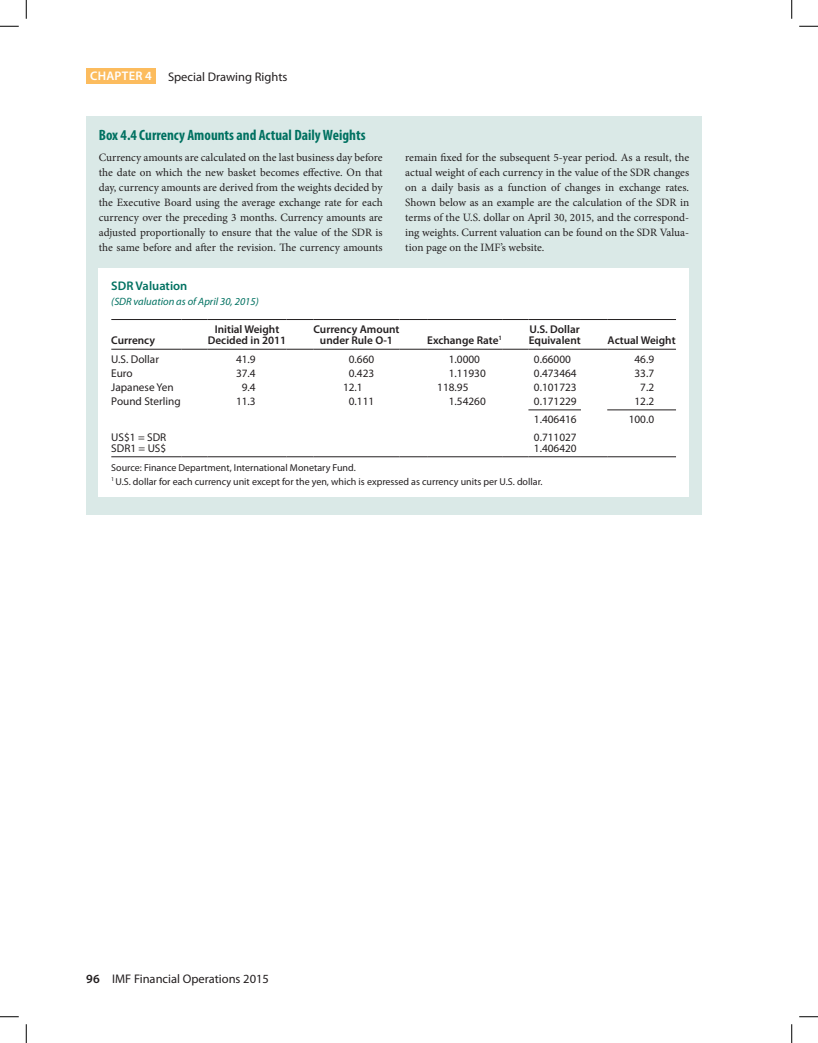
<style>
.page{position:relative;width:818px;height:1043px;background:#fff}
.page>*{position:absolute;margin:0;border:0;box-sizing:border-box;transform-origin:0 0}
.t1{font:700 condensed 15px "Myriad Pro";color:#007161}
.t2{font:12.5px "Myriad Pro";color:#231f20}
.t3{font:600 12.5px "Myriad Pro";color:#007161}
.t4{font:600 12.5px "Myriad Pro";letter-spacing:.02em;color:#fff}
.t5{font:11.25px/15px "Minion Pro";letter-spacing:-.005em;color:#231f20;text-align:justify}
.t6{font:11.25px/11.2px "Myriad Pro";color:#231f20}
.t7{font:600 11.25px/11.2px "Myriad Pro";color:#231f20;text-align:center}
.t8{font:italic 10.62px "Myriad Pro";color:#007161}
.t9{font:10px/13.8px "Myriad Pro";color:#231f20}
.s1{font-weight:600}
</style>
<div class="page">
<div style="left:86px;top:68px;width:69px;height:16px;background:#fcbc5e"></div>
<div style="left:86px;top:116px;width:615px;height:398px;background:#dae9e7"></div>
<div style="left:99px;top:268px;width:590px;height:229px;background:#fff"></div>
<hr style="left:111px;top:456px;width:70px;height:1px;background:#231f20">
<svg style="left:181px;top:456px;width:27px;height:1px"></svg>
<hr style="left:208px;top:456px;width:78px;height:1px;background:#231f20">
<svg style="left:286px;top:456px;width:27px;height:1px"></svg>
<hr style="left:313px;top:456px;width:86px;height:1px;background:#231f20">
<svg style="left:399px;top:456px;width:28px;height:1px"></svg>
<hr style="left:427px;top:456px;width:75px;height:1px;background:#231f20">
<svg style="left:502px;top:456px;width:26px;height:1px"></svg>
<hr style="left:528px;top:456px;width:53px;height:1px;background:#231f20">
<svg style="left:581px;top:456px;width:26px;height:1px"></svg>
<hr style="left:607px;top:456px;width:69px;height:1px;background:#231f20">
<hr style="left:111px;top:319px;width:70px;height:1px;background:#231f20">
<svg style="left:181px;top:319px;width:27px;height:1px"></svg>
<hr style="left:208px;top:319px;width:78px;height:1px;background:#231f20">
<svg style="left:286px;top:319px;width:27px;height:1px"></svg>
<hr style="left:313px;top:319px;width:86px;height:1px;background:#231f20">
<svg style="left:399px;top:319px;width:28px;height:1px"></svg>
<hr style="left:427px;top:319px;width:75px;height:1px;background:#231f20">
<svg style="left:502px;top:319px;width:26px;height:1px"></svg>
<hr style="left:528px;top:319px;width:53px;height:1px;background:#231f20">
<svg style="left:581px;top:319px;width:26px;height:1px"></svg>
<hr style="left:607px;top:319px;width:69px;height:1px;background:#231f20">
<hr style="left:111px;top:349px;width:70px;height:1px;background:#231f20">
<svg style="left:181px;top:349px;width:27px;height:1px"></svg>
<hr style="left:208px;top:349px;width:78px;height:1px;background:#231f20">
<svg style="left:286px;top:349px;width:27px;height:1px"></svg>
<hr style="left:313px;top:349px;width:86px;height:1px;background:#231f20">
<svg style="left:399px;top:349px;width:28px;height:1px"></svg>
<hr style="left:427px;top:349px;width:75px;height:1px;background:#231f20">
<svg style="left:502px;top:349px;width:26px;height:1px"></svg>
<hr style="left:528px;top:349px;width:53px;height:1px;background:#231f20">
<svg style="left:581px;top:349px;width:26px;height:1px"></svg>
<hr style="left:607px;top:349px;width:69px;height:1px;background:#231f20">
<hr style="left:528px;top:409px;width:53px;height:1px;background:#231f20">
<hr style="left:607px;top:409px;width:69px;height:1px;background:#231f20">
<svg style="left:0;top:25px;width:19px;height:2px"></svg>
<svg style="left:799px;top:25px;width:19px;height:2px"></svg>
<svg style="left:0;top:1016px;width:19px;height:1px"></svg>
<svg style="left:799px;top:1016px;width:19px;height:1px"></svg>
<svg style="left:25px;top:0;width:2px;height:19px"></svg>
<svg style="left:25px;top:1024px;width:2px;height:18px"></svg>
<svg style="left:791px;top:0;width:1px;height:19px"></svg>
<svg style="left:791px;top:1024px;width:1px;height:18px"></svg>
<p class="t4" style="left:90px;top:69px;width:63px">CHAPTER 4</p>
<p class="t2" style="left:168px;top:69px;width:121px">Special Drawing Rights</p>
<h1 class="t1" style="left:99px;top:127px;width:268px">Box 4.4 Currency Amounts and Actual Daily Weights</h1>
<p class="t5" style="left:99px;top:150px;width:285px">Currency amounts are calculated on the last business day before the date on which the new basket becomes effective. On that day, currency amounts are derived from the weights decided by the Executive Board using the average exchange rate for each currency over the preceding 3 months. Currency amounts are adjusted proportionally to ensure that the value of the SDR is the same before and after the revision. The currency amounts</p>
<p class="t5" style="left:405px;top:150px;width:285px">remain fixed for the subsequent 5-year period. As a result, the actual weight of each currency in the value of the SDR changes on a daily basis as a function of changes in exchange rates.<br>Shown below as an example are the calculation of the SDR in terms of the U.S. dollar on April 30, 2015, and the correspond&shy;ing weights. Current valuation can be found on the SDR Valua&shy;tion page on the IMF’s website.</p>
<p class="t3" style="left:111px;top:279px;width:78px">SDR Valuation</p>
<p class="t8" style="left:111px;top:296px;width:149px">(SDR valuation as of April 30, 2015)</p>
<p class="t7" style="left:111px;top:335px;width:45px">Currency</p>
<p class="t7" style="left:208px;top:324px;width:80px">Initial Weight<br>Decided in 2011</p>
<p class="t7" style="left:313px;top:324px;width:87px">Currency Amount under Rule O-1</p>
<p class="t7" style="left:427px;top:335px;width:76px">Exchange Rate<sup>1</sup></p>
<p class="t7" style="left:528px;top:324px;width:53px;text-align:left">U.S. Dollar<br>Equivalent</p>
<p class="t7" style="left:607px;top:335px;width:69px">Actual Weight</p>
<p class="t6" style="left:111px;top:353px;width:49px">U.S. Dollar</p>
<p class="t6" style="left:236px;top:353px;width:21px">41.9</p>
<p class="t6" style="left:349px;top:353px;width:27px">0.660</p>
<p class="t6" style="left:449px;top:353px;width:33px">1.0000</p>
<p class="t6" style="left:534px;top:353px;width:38px">0.66000</p>
<p class="t6" style="left:634px;top:353px;width:21px">46.9</p>
<p class="t6" style="left:111px;top:367px;width:23px">Euro</p>
<p class="t6" style="left:236px;top:367px;width:21px">37.4</p>
<p class="t6" style="left:349px;top:367px;width:27px">0.423</p>
<p class="t6" style="left:449px;top:367px;width:38px">1.11930</p>
<p class="t6" style="left:534px;top:367px;width:44px">0.473464</p>
<p class="t6" style="left:634px;top:367px;width:21px">33.7</p>
<p class="t6" style="left:111px;top:381px;width:64px">Japanese Yen</p>
<p class="t6" style="left:242px;top:381px;width:15px">9.4</p>
<p class="t6" style="left:343px;top:381px;width:21px">12.1</p>
<p class="t6" style="left:437px;top:381px;width:33px">118.95</p>
<p class="t6" style="left:534px;top:381px;width:44px">0.101723</p>
<p class="t6" style="left:640px;top:381px;width:15px">7.2</p>
<p class="t6" style="left:111px;top:396px;width:71px">Pound Sterling</p>
<p class="t6" style="left:236px;top:396px;width:21px">11.3</p>
<p class="t6" style="left:349px;top:396px;width:27px">0.111</p>
<p class="t6" style="left:449px;top:396px;width:38px">1.54260</p>
<p class="t6" style="left:534px;top:396px;width:44px">0.171229</p>
<p class="t6" style="left:634px;top:396px;width:21px">12.2</p>
<p class="t6" style="left:534px;top:414px;width:44px">1.406416</p>
<p class="t6" style="left:628px;top:414px;width:27px">100.0</p>
<p class="t6" style="left:111px;top:431px;width:56px">US$1 = SDR<br>SDR1 = US$</p>
<p class="t6" style="left:534px;top:431px;width:44px">0.711027<br>1.406420</p>
<p class="t9" style="left:111px;top:461px;width:432px">Source: Finance Department, International Monetary Fund.<br><sup>1</sup> U.S. dollar for each currency unit except for the yen, which is expressed as currency units per U.S. dollar.</p>
<p class="t2" style="left:86px;top:971px;width:184px"><span class="s1">96</span> IMF Financial Operations 2015</p>
</div>
